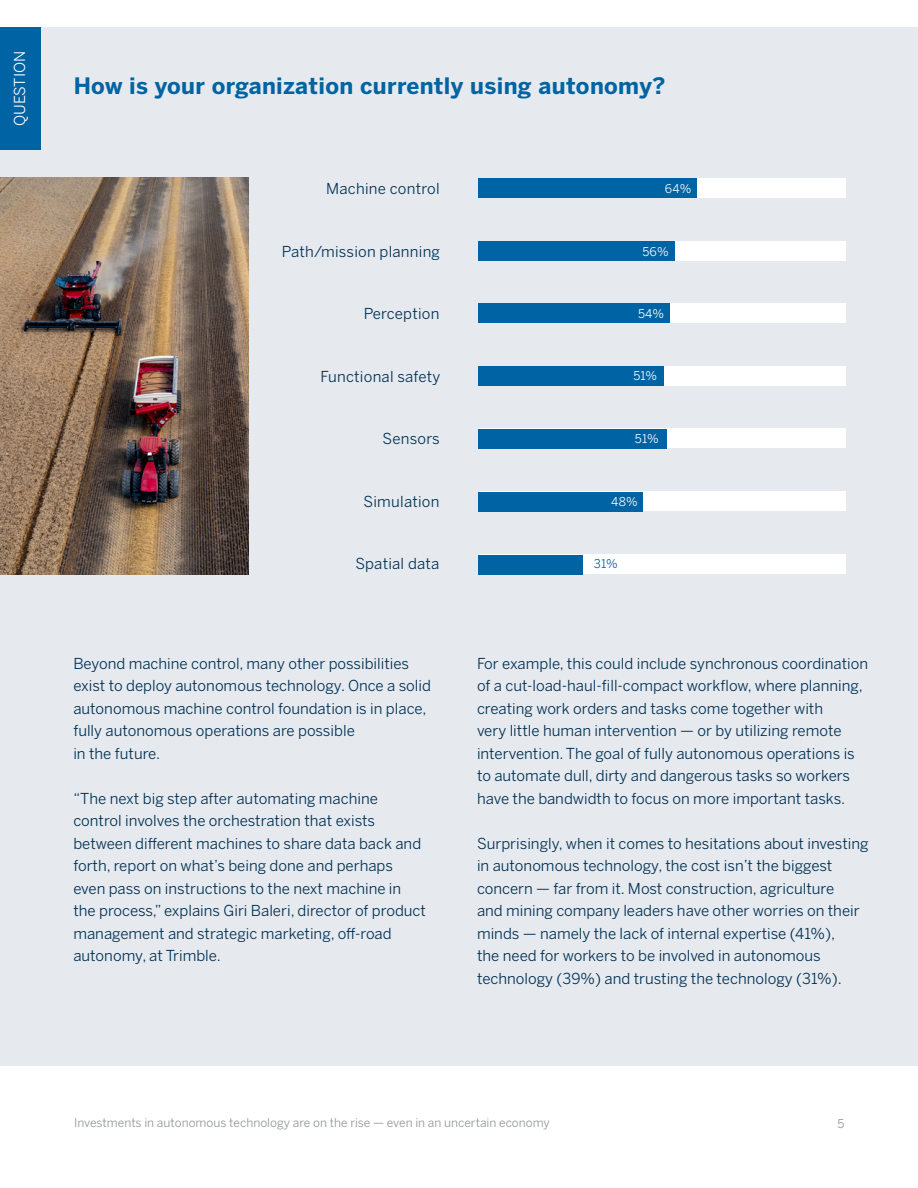
<style>
.page{position:relative;width:918px;height:1188px;background:#fff}
.page>*{position:absolute;margin:0;border:0;box-sizing:border-box;transform-origin:0 0}
.Subhead{font:700 22.5px "Benton Sans";letter-spacing:.015em;color:#0063a3}
.Body{font:15px/22.5px "Benton Sans";color:#003054}
.Body-2{font:15px "Benton Sans";color:#fff}
.t1{font:12px "Benton Sans";color:#939598}
.Body-3{font:12px "Benton Sans";letter-spacing:.015em;color:#fff}
.Body-4{font:12px "Benton Sans";color:#0063a3}
</style>
<div class="page">
<div style="left:0;top:27px;width:918px;height:1039px;background:#e6eaee"></div>
<div style="left:0;top:27px;width:40px;height:122px;background:#0063a3"></div>
<div style="left:479px;top:178px;width:367px;height:20px;background:#fff"></div>
<div style="left:478px;top:178px;width:219px;height:20px;background:#0063a3"></div>
<div style="left:479px;top:241px;width:367px;height:19px;background:#fff"></div>
<div style="left:479px;top:304px;width:367px;height:19px;background:#fff"></div>
<div style="left:479px;top:429px;width:367px;height:19px;background:#fff"></div>
<div style="left:479px;top:366px;width:367px;height:19px;background:#fff"></div>
<div style="left:479px;top:491px;width:367px;height:20px;background:#fff"></div>
<div style="left:478px;top:242px;width:197px;height:19px;background:#0063a3"></div>
<div style="left:478px;top:303px;width:192px;height:19px;background:#0063a3"></div>
<div style="left:478px;top:366px;width:186px;height:19px;background:#0063a3"></div>
<div style="left:478px;top:429px;width:190px;height:19px;background:#0063a3"></div>
<div style="left:478px;top:492px;width:166px;height:19px;background:#0063a3"></div>
<div style="left:479px;top:554px;width:367px;height:19px;background:#fff"></div>
<div style="left:478px;top:555px;width:106px;height:19px;background:#0063a3"></div>
<img style="left:0;top:177px;width:249px;height:397px">
<p class="Body-2" style="left:11px;top:126px;width:77px;rotate:-90deg">QUESTION</p>
<p class="Subhead" style="left:74px;top:72px;width:594px">How is your organization currently using autonomy?</p>
<p class="Body" style="left:326px;top:177px;width:115px">Machine control</p>
<p class="Body-3" style="left:665px;top:181px;width:28px">64%</p>
<p class="Body" style="left:282px;top:240px;width:160px">Path/mission planning</p>
<p class="Body-3" style="left:642px;top:244px;width:28px">56%</p>
<p class="Body" style="left:364px;top:302px;width:77px">Perception</p>
<p class="Body-3" style="left:638px;top:306px;width:28px">54%</p>
<p class="Body" style="left:320px;top:365px;width:121px">Functional safety</p>
<p class="Body-3" style="left:633px;top:369px;width:25px">51%</p>
<p class="Body" style="left:383px;top:428px;width:59px">Sensors</p>
<p class="Body-3" style="left:635px;top:432px;width:25px">51%</p>
<p class="Body" style="left:364px;top:490px;width:78px">Simulation</p>
<p class="Body-3" style="left:611px;top:495px;width:28px">48%</p>
<p class="Body" style="left:355px;top:553px;width:86px">Spatial data</p>
<p class="Body-4" style="left:594px;top:557px;width:26px">31%</p>
<p class="Body" style="left:73px;top:652px;width:359px">Beyond machine control, many other possibilities exist to deploy autonomous technology. Once a solid autonomous machine control foundation is in place, fully autonomous operations are possible<br>in the future.</p>
<p class="Body" style="left:73px;top:787px;width:354px">“The next big step after automating machine control involves the orchestration that exists between different machines to share data back and forth, report on what’s being done and perhaps even pass on instructions to the next machine in the process,” explains Giri Baleri, director of product management and strategic marketing, off-road autonomy, at Trimble.</p>
<p class="Body" style="left:477px;top:652px;width:393px">For example, this could include synchronous coordination of a cut-load-haul-fill-compact workflow, where planning, creating work orders and tasks come together with<br>very little human intervention — or by utilizing remote intervention. The goal of fully autonomous operations is to automate dull, dirty and dangerous tasks so workers have the bandwidth to focus on more important tasks.</p>
<p class="Body" style="left:477px;top:832px;width:393px">Surprisingly, when it comes to hesitations about investing in autonomous technology, the cost isn’t the biggest concern — far from it. Most construction, agriculture<br>and mining company leaders have other worries on their minds — namely the lack of internal expertise (41%),<br>the need for workers to be involved in autonomous technology (39%) and trusting the technology (31%).</p>
<p class="t1" style="left:74px;top:1115px;width:477px">Investments in autonomous technology are on the rise — even in an uncertain economy</p>
<p class="t1" style="left:837px;top:1116px;width:8px">5</p>
</div>
